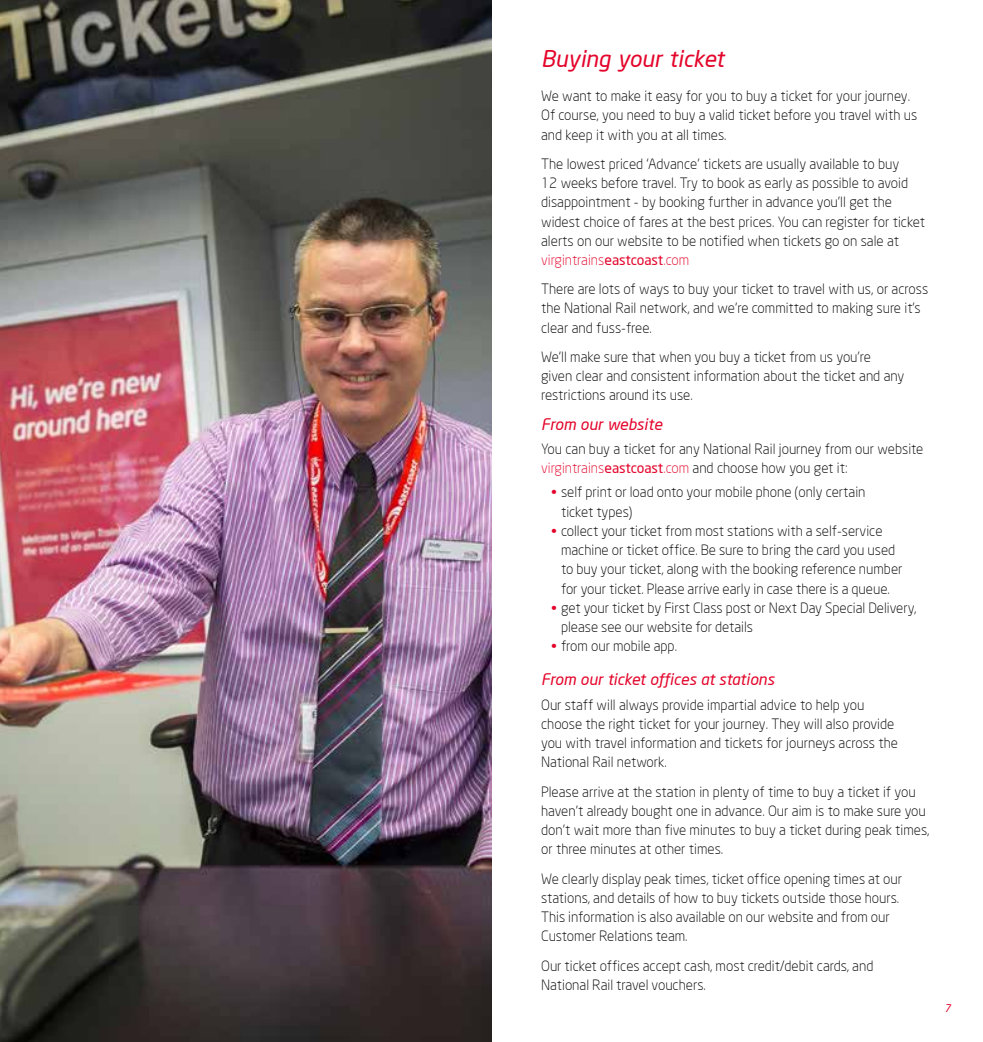
<style>
.page{position:relative;width:983px;height:1042px;background:#fff}
.page>*{position:absolute;margin:0;border:0;box-sizing:border-box;transform-origin:0 0}
.t1{font:italic 22.75px "Neo Sans";color:#e4042a}
.t2{font:italic 15.75px "Neo Sans";color:#e4042a}
.t3{font:300 14px/19.2px "Neo Sans";color:#000}
.t4{font:italic 10.5px "Neo Sans";color:#e4042a}
.s1{color:#e4042a}
.s2{font-weight:400;color:#e4042a}
</style>
<div class="page">
<img style="left:0;top:0;width:491px;height:1042px">
<h1 class="t1" style="left:541px;top:45px;width:184px">Buying your ticket</h1>
<p class="t3" style="left:541px;top:86px;width:377px">We want to make it easy for you to buy a ticket for your journey.<br>Of course, you need to buy a valid ticket before you travel with us and keep it with you at all times.</p>
<p class="t3" style="left:541px;top:154px;width:385px">The lowest priced ‘Advance’ tickets are usually available to buy<br>12 weeks before travel. Try to book as early as possible to avoid disappointment - by booking further in advance you’ll get the widest choice of fares at the best prices. You can register for ticket alerts on our website to be notified when tickets go on sale at <span class="s1">virgintrains</span><span class="s2">eastcoast</span><span class="s1">.com</span></p>
<p class="t3" style="left:541px;top:279px;width:388px">There are lots of ways to buy your ticket to travel with us, or across the National Rail network, and we’re committed to making sure it’s clear and fuss-free.</p>
<p class="t3" style="left:541px;top:347px;width:364px">We’ll make sure that when you buy a ticket from us you’re given clear and consistent information about the ticket and any restrictions around its use.</p>
<p class="t2" style="left:541px;top:414px;width:123px">From our website</p>
<p class="t3" style="left:541px;top:439px;width:383px">You can buy a ticket for any National Rail journey from our website <span class="s1">virgintrains</span><span class="s2">eastcoast</span><span class="s1">.com</span> and choose how you get it:</p>
<p class="t3" style="left:561px;top:482px;width:306px;text-indent:-10px"><span class="s1">•</span> self print or load onto your mobile phone (only certain ticket types)</p>
<p class="t3" style="left:561px;top:521px;width:343px;text-indent:-10px"><span class="s1">•</span> collect your ticket from most stations with a self-service machine or ticket office. Be sure to bring the card you used to buy your ticket, along with the booking reference number for your ticket. Please arrive early in case there is a queue.</p>
<p class="t3" style="left:561px;top:598px;width:357px;text-indent:-10px"><span class="s1">•</span> get your ticket by First Class post or Next Day Special Delivery, please see our website for details</p>
<p class="t3" style="left:551px;top:636px;width:127px"><span class="s1">•</span> from our mobile app.</p>
<p class="t2" style="left:541px;top:670px;width:235px">From our ticket offices at stations</p>
<p class="t3" style="left:541px;top:695px;width:358px">Our staff will always provide impartial advice to help you choose the right ticket for your journey. They will also provide you with travel information and tickets for journeys across the National Rail network.</p>
<p class="t3" style="left:541px;top:782px;width:390px">Please arrive at the station in plenty of time to buy a ticket if you haven’t already bought one in advance. Our aim is to make sure you don’t wait more than five minutes to buy a ticket during peak times, or three minutes at other times.</p>
<p class="t3" style="left:541px;top:869px;width:362px">We clearly display peak times, ticket office opening times at our stations, and details of how to buy tickets outside those hours.<br>This information is also available on our website and from our Customer Relations team.</p>
<p class="t3" style="left:541px;top:955px;width:334px">Our ticket offices accept cash, most credit/debit cards, and<br>National Rail travel vouchers.</p>
<p class="t4" style="left:944px;top:1002px;width:8px">7</p>
</div>
